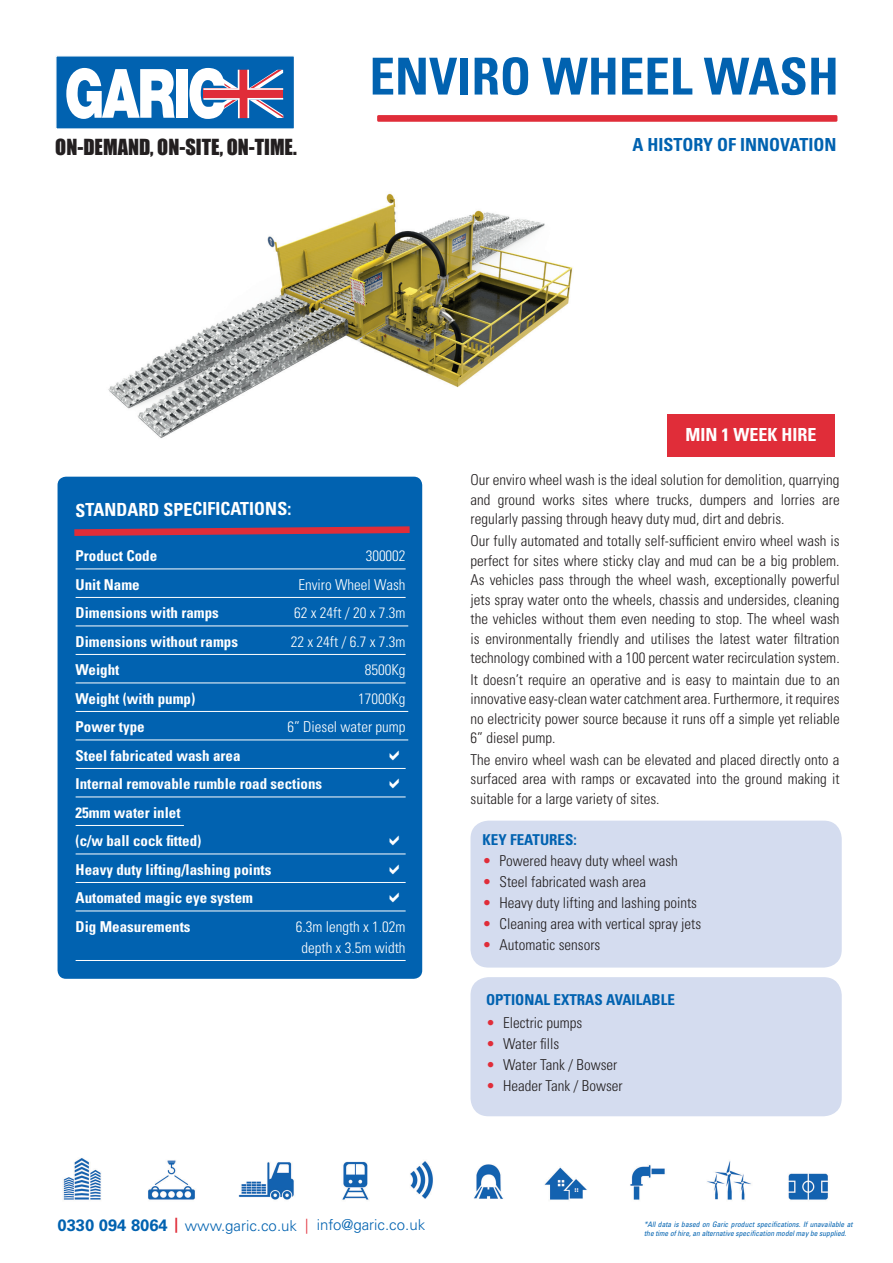
<style>
.page{position:relative;width:893px;height:1263px;background:#fff}
.page>*{position:absolute;margin:0;border:0;box-sizing:border-box;transform-origin:0 0}
.t1{font:700 condensed 51px "Univers";color:#0162b0}
.t2{font:20.4px "Impact";color:#231f20}
.t3{font:700 condensed 18px "Univers";letter-spacing:-.01em;color:#fff}
.t4{font:700 condensed 18px "Univers";color:#0162b0}
.Main_text{font:300 condensed 15px/19.5px "Univers";color:#231f20;text-align:justify}
.table_bold{font:700 condensed 15px "Univers";color:#fff}
.bulleted_text{font:300 condensed 15px "Univers";color:#231f20}
.table_bold-2{font:300 condensed 15px "Univers";color:#fff}
.t5{font:300 15px "Univers";color:#0162b0}
.bulleted_text-2{font:700 condensed 15px "Univers";color:#0162b0}
.tabel_no_underline{font:300 condensed 15px "Univers";color:#fff}
.tabel_no_underline-2{font:700 condensed 15px "Univers";color:#fff}
.t6{font:italic condensed 7.5px/9px "Univers";color:#0162b0}
.s1{color:#e02d39}
.s2{font-weight:700;font-size:16.5px}
.s3{font-weight:700;font-stretch:condensed;color:#e02d39}
</style>
<div class="page">
<div style="left:55px;top:55px;width:240px;height:75px;background:#0162b0;border:1px solid #fff"></div>
<svg style="left:66px;top:68px;width:109px;height:51px"></svg>
<div style="left:176px;top:69px;width:11px;height:49px;background:#fff"></div>
<svg style="left:189px;top:68px;width:94px;height:51px"></svg>
<img style="left:63px;top:1158px;width:765px;height:42px">
<div style="left:377px;top:115px;width:460px;height:7px;background:#e02d39"></div>
<img style="left:108px;top:193px;width:465px;height:245px">
<div style="left:667px;top:415px;width:168px;height:42px;background:#e02d39"></div>
<div style="left:470px;top:977px;width:372px;height:139px;background:#d4dcef;border-radius:18px"></div>
<div style="left:470px;top:821px;width:372px;height:146px;background:#d4dcef;border-radius:18px"></div>
<div style="left:58px;top:477px;width:364px;height:502px;background:#0162b0;border-radius:9px"></div>
<svg style="left:74px;top:526px;width:336px;height:10px"></svg>
<hr style="left:76px;top:569px;width:330px;height:1px;background:#fff">
<hr style="left:76px;top:597px;width:330px;height:1px;background:#fff">
<hr style="left:76px;top:626px;width:332px;height:1px;background:#fff">
<hr style="left:76px;top:654px;width:330px;height:1px;background:#fff">
<hr style="left:76px;top:683px;width:330px;height:1px;background:#fff">
<hr style="left:76px;top:711px;width:332px;height:1px;background:#fff">
<hr style="left:76px;top:740px;width:332px;height:1px;background:#fff">
<hr style="left:76px;top:768px;width:330px;height:1px;background:#fff">
<hr style="left:76px;top:797px;width:330px;height:1px;background:#fff">
<hr style="left:76px;top:825px;width:108px;height:1px;background:#fff">
<hr style="left:76px;top:854px;width:330px;height:1px;background:#fff">
<hr style="left:76px;top:882px;width:330px;height:1px;background:#fff">
<hr style="left:76px;top:911px;width:330px;height:1px;background:#fff">
<hr style="left:76px;top:960px;width:330px;height:1px;background:#fff">
<h2 class="t2" style="left:55px;top:131px;width:243px">ON-DEMAND, ON-SITE, ON-TIME.</h2>
<p class="t1" style="left:369px;top:45px;width:471px">ENVIRO WHEEL WASH</p>
<p class="t4" style="left:632px;top:134px;width:206px">A HISTORY OF INNOVATION</p>
<p class="t3" style="left:685px;top:424px;width:133px">MIN 1 WEEK HIRE</p>
<p class="t3" style="left:75px;top:498px;width:218px">STANDARD SPECIFICATIONS:</p>
<p class="table_bold" style="left:76px;top:547px;width:83px">Product Code</p>
<p class="table_bold-2" style="left:366px;top:547px;width:41px">300002</p>
<p class="table_bold" style="left:76px;top:575px;width:66px">Unit Name</p>
<p class="table_bold-2" style="left:298px;top:576px;width:109px">Enviro Wheel Wash</p>
<p class="table_bold" style="left:76px;top:604px;width:145px">Dimensions with ramps</p>
<p class="table_bold-2" style="left:294px;top:604px;width:113px">62 x 24ft / 20 x 7.3m</p>
<p class="table_bold" style="left:76px;top:632px;width:164px">Dimensions without ramps</p>
<p class="table_bold-2" style="left:291px;top:633px;width:116px">22 x 24ft / 6.7 x 7.3m</p>
<p class="table_bold" style="left:76px;top:661px;width:45px">Weight</p>
<p class="table_bold-2" style="left:365px;top:661px;width:42px">8500Kg</p>
<p class="table_bold" style="left:76px;top:689px;width:121px">Weight (with pump)</p>
<p class="table_bold-2" style="left:358px;top:690px;width:49px">17000Kg</p>
<p class="table_bold" style="left:76px;top:718px;width:71px">Power type</p>
<p class="table_bold-2" style="left:287px;top:718px;width:120px">6” Diesel water pump</p>
<p class="table_bold" style="left:76px;top:746px;width:166px">Steel fabricated wash area</p>
<p class="table_bold" style="left:76px;top:775px;width:248px">Internal removable rumble road sections</p>
<p class="table_bold" style="left:76px;top:803px;width:106px">25mm water inlet</p>
<p class="table_bold" style="left:76px;top:832px;width:127px">(c/w ball cock fitted)</p>
<p class="table_bold" style="left:76px;top:860px;width:197px">Heavy duty lifting/lashing points</p>
<p class="table_bold" style="left:76px;top:889px;width:179px">Automated magic eye system</p>
<p class="tabel_no_underline-2" style="left:76px;top:917px;width:116px">Dig Measurements</p>
<p class="tabel_no_underline" style="left:296px;top:918px;width:111px">6.3m length x 1.02m</p>
<p class="table_bold-2" style="left:301px;top:939px;width:106px">depth x 3.5m width</p>
<p class="Main_text" style="left:470px;top:470px;width:371px">Our enviro wheel wash is the ideal solution for demolition, quarrying and ground works sites where trucks, dumpers and lorries are regularly passing through heavy duty mud, dirt and debris.</p>
<p class="Main_text" style="left:470px;top:531px;width:371px">Our fully automated and totally self-sufficient enviro wheel wash is perfect for sites where sticky clay and mud can be a big problem.<br>As vehicles pass through the wheel wash, exceptionally powerful jets spray water onto the wheels, chassis and undersides, cleaning the vehicles without them even needing to stop. The wheel wash is environmentally friendly and utilises the latest water filtration technology combined with a 100 percent water recirculation system.</p>
<p class="Main_text" style="left:470px;top:670px;width:371px">It doesn’t require an operative and is easy to maintain due to an innovative easy-clean water catchment area. Furthermore, it requires no electricity power source because it runs off a simple yet reliable 6” diesel pump.</p>
<p class="Main_text" style="left:470px;top:750px;width:371px">The enviro wheel wash can be elevated and placed directly onto a surfaced area with ramps or excavated into the ground making it suitable for a large variety of sites.</p>
<p class="bulleted_text-2" style="left:483px;top:831px;width:96px">KEY FEATURES:</p>
<p class="bulleted_text" style="left:483px;top:852px;width:197px"><span class="s1">•</span> Powered heavy duty wheel wash</p>
<p class="bulleted_text" style="left:483px;top:873px;width:165px"><span class="s1">•</span> Steel fabricated wash area</p>
<p class="bulleted_text" style="left:483px;top:894px;width:216px"><span class="s1">•</span> Heavy duty lifting and lashing points</p>
<p class="bulleted_text" style="left:483px;top:915px;width:220px"><span class="s1">•</span> Cleaning area with vertical spray jets</p>
<p class="bulleted_text" style="left:483px;top:936px;width:119px"><span class="s1">•</span> Automatic sensors</p>
<p class="bulleted_text-2" style="left:486px;top:990px;width:190px">OPTIONAL EXTRAS AVAILABLE</p>
<p class="bulleted_text" style="left:486px;top:1013px;width:98px"><span class="s1">•</span> Electric pumps</p>
<p class="bulleted_text" style="left:486px;top:1034px;width:75px"><span class="s1">•</span> Water fills</p>
<p class="bulleted_text" style="left:486px;top:1055px;width:133px"><span class="s1">•</span> Water Tank / Bowser</p>
<p class="bulleted_text" style="left:486px;top:1076px;width:138px"><span class="s1">•</span> Header Tank / Bowser</p>
<p class="t5" style="left:58px;top:1216px;width:369px"><span class="s2">0330 094 8064</span> <span class="s3">|</span> www.garic.co.uk <span class="s1">|</span> info@garic.co.uk</p>
<p class="t6" style="left:644px;top:1220px;width:210px">*All data is based on Garic product specifications. If unavailable at the time of hire, an alternative specification model may be supplied.</p>
</div>
